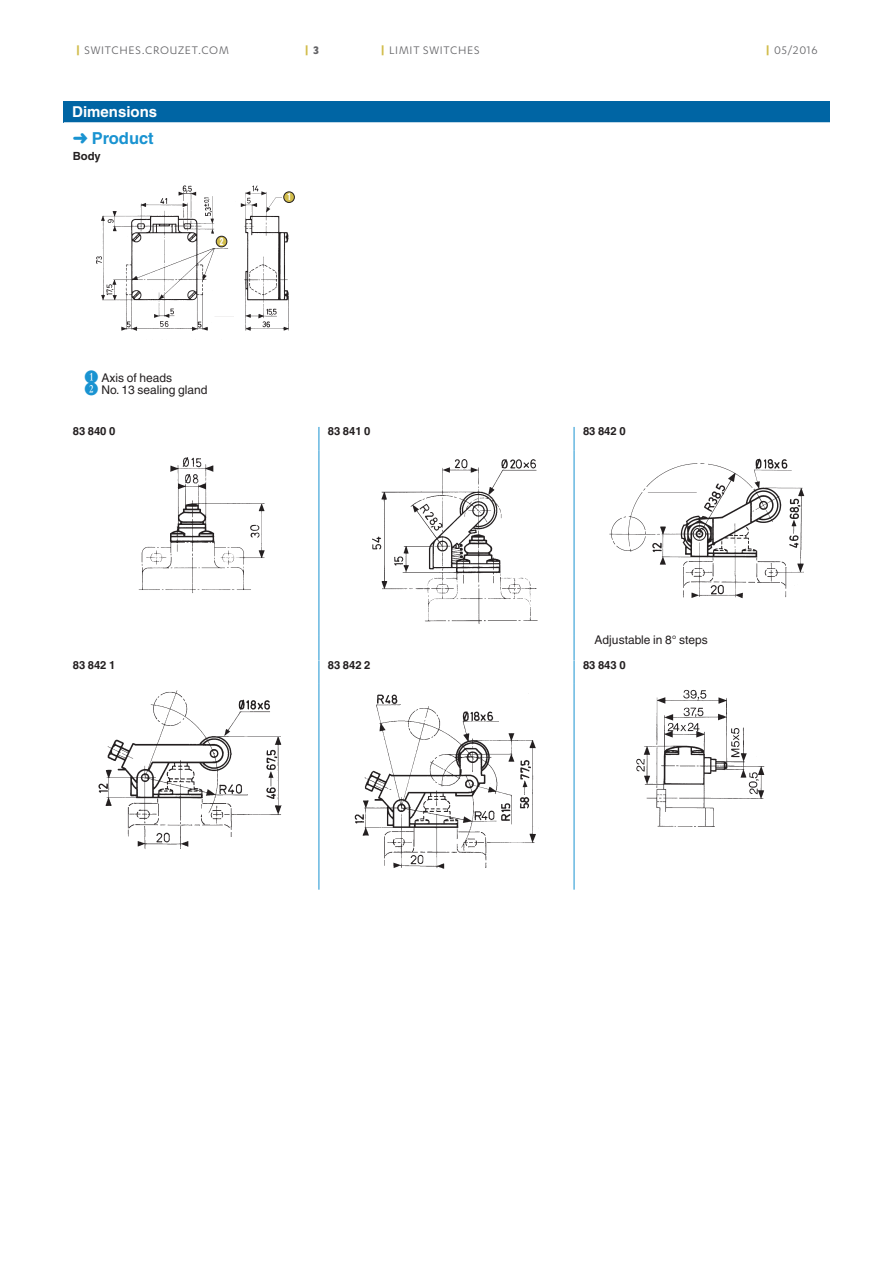
<style>
.page{position:relative;width:893px;height:1263px;background:#fff}
.page>*{position:absolute;margin:0;border:0;box-sizing:border-box;transform-origin:0 0}
.t1{font:700 16.5px "Helvetica";color:#1993d1}
.t2{font:700 15px "Helvetica";color:#fff}
.t3{font:12.75px "Karbon";letter-spacing:.06em;color:#636366}
.t4{font:700 12.75px "Karbon";color:#d1bc4a}
.t5{font:12px/12.8px "Helvetica";color:#231f20}
.t6{font:700 11.25px "Helvetica";color:#231f20}
.s1{font-weight:700;color:#d1bc4a}
.s2{color:#636366}
.s3{font-family:"Numberpile";font-size:15px;color:#1993d1}
</style>
<div class="page">
<div style="left:64px;top:101px;width:766px;height:21px;background:#0065a4"></div>
<img style="left:96px;top:185px;width:199px;height:146px">
<hr style="left:211px;top:313px;width:26px;height:3px;background:#fff">
<hr style="left:282px;top:197px;width:25px;height:2px;background:#fff">
<div style="left:284px;top:192px;width:10px;height:11px;background:#d1bc4a;border-radius:50%"></div>
<div style="left:283px;top:191px;width:12px;height:12px;border:1px solid #231f20;border-radius:50%"></div>
<div style="left:219px;top:211px;width:10px;height:37px;background:#fff"></div>
<div style="left:216px;top:236px;width:11px;height:11px;background:#d1bc4a;border-radius:50%"></div>
<div style="left:216px;top:236px;width:11px;height:11px;border:1px solid #231f20;border-radius:50%"></div>
<div style="left:234px;top:312px;width:11px;height:9px;background:#fff"></div>
<hr style="left:574px;top:450px;width:1px;height:185px;background:#1993d1">
<hr style="left:319px;top:450px;width:1px;height:185px;background:#1993d1">
<img style="left:138px;top:457px;width:127px;height:136px">
<img style="left:372px;top:459px;width:166px;height:165px">
<img style="left:609px;top:458px;width:196px;height:141px">
<hr style="left:574px;top:684px;width:1px;height:206px;background:#1993d1">
<hr style="left:319px;top:684px;width:1px;height:206px;background:#1993d1">
<svg style="left:574px;top:635px;width:1px;height:49px"></svg>
<svg style="left:319px;top:635px;width:1px;height:49px"></svg>
<img style="left:98px;top:690px;width:184px;height:159px">
<img style="left:354px;top:694px;width:182px;height:175px">
<img style="left:636px;top:689px;width:129px;height:138px">
<p class="t3" style="left:76px;top:43px;width:154px"><span class="s1">|</span> SWITCHES.CROUZET.COM</p>
<p class="t4" style="left:305px;top:43px;width:16px">| <span class="s2">3</span></p>
<p class="t3" style="left:381px;top:43px;width:100px"><span class="s1">|</span> LIMIT SWITCHES</p>
<p class="t3" style="left:766px;top:43px;width:53px"><span class="s1">|</span> 05/2016</p>
<p class="t2" style="left:72px;top:103px;width:87px">Dimensions</p>
<h1 class="t1" style="left:73px;top:128px;width:82px">➜ Product</h1>
<p class="t6" style="left:73px;top:149px;width:29px">Body</p>
<p class="t5" style="left:84px;top:371px;width:125px"><span class="s3">B</span> Axis of heads<br><span class="s3">C</span> No. 13 sealing gland</p>
<p class="t6" style="left:73px;top:424px;width:44px">83 840 0</p>
<p class="t6" style="left:328px;top:424px;width:44px">83 841 0</p>
<p class="t6" style="left:583px;top:424px;width:44px">83 842 0</p>
<p class="t5" style="left:595px;top:633px;width:115px">Adjustable in 8° steps</p>
<p class="t6" style="left:73px;top:658px;width:44px">83 842 1</p>
<p class="t6" style="left:328px;top:658px;width:44px">83 842 2</p>
<p class="t6" style="left:583px;top:658px;width:44px">83 843 0</p>
</div>
